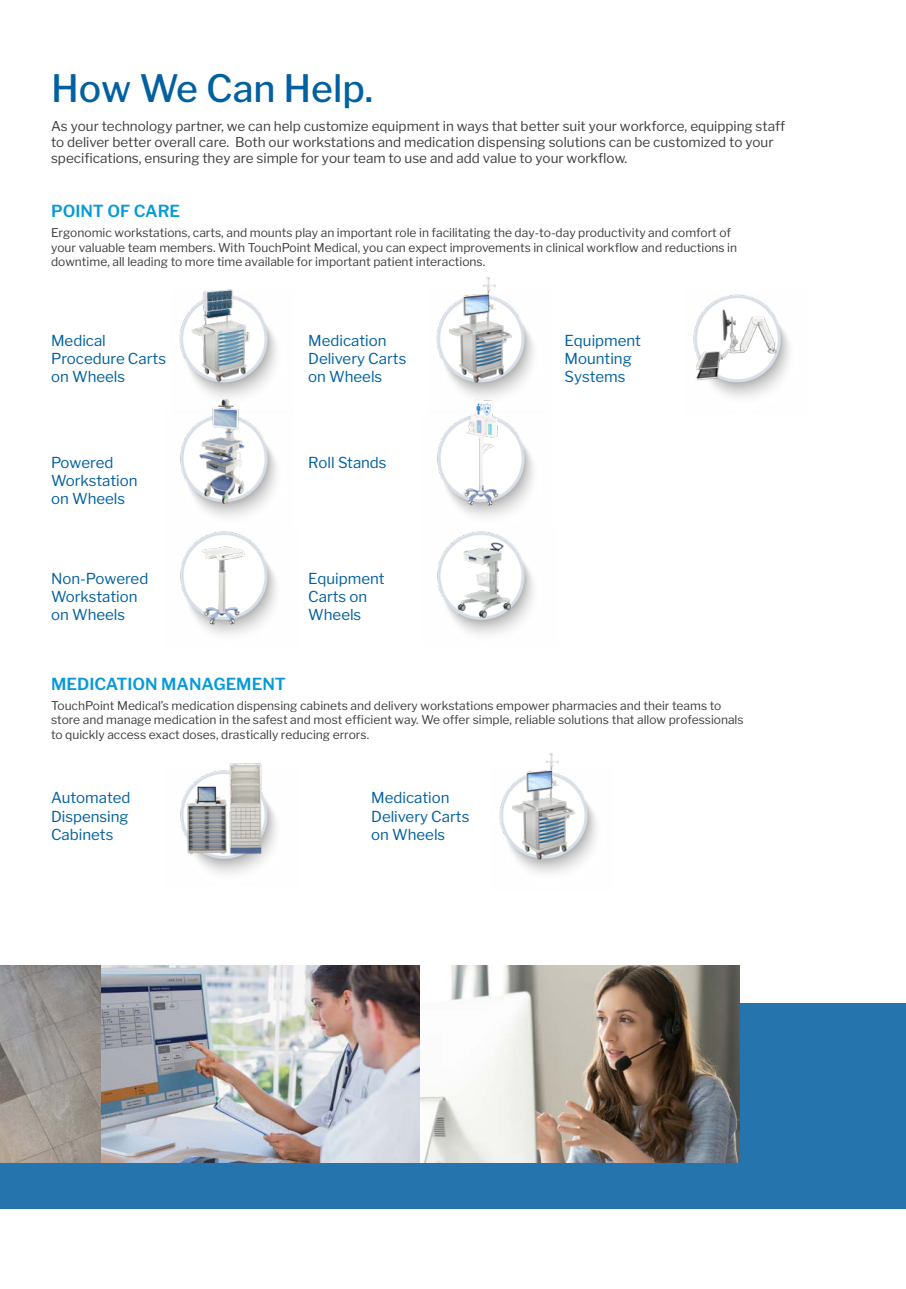
<style>
.page{position:relative;width:906px;height:1289px;background:#fff}
.page>*{position:absolute;margin:0;border:0;box-sizing:border-box;transform-origin:0 0}
.Page_Titles2-Blue_La{font:500 37.5px "Libre Franklin";color:#0060a0}
.Header_z-2_how_we_ca{font:600 16.5px "Libre Franklin";color:#069ad9}
.Header_z{font:15px/18px "Libre Franklin";color:#0060a0}
.Copy_4{font:13.5px/16.2px "Libre Franklin";color:#3e3e3f}
.copy_90_black_-_2{font:12px/14.4px "Libre Franklin";color:#3e3e3f}
</style>
<div class="page">
<div style="left:0;top:1002px;width:906px;height:206px;background:#2574ae"></div>
<img style="left:101px;top:965px;width:638px;height:197px">
<img style="left:0;top:965px;width:101px;height:197px">
<img style="left:190px;top:770px;width:87px;height:104px">
<img style="left:226px;top:763px;width:39px;height:91px">
<img style="left:180px;top:785px;width:62px;height:69px">
<img style="left:499px;top:788px;width:98px;height:86px">
<img style="left:509px;top:753px;width:77px;height:113px">
<img style="left:180px;top:531px;width:97px;height:104px">
<img style="left:201px;top:547px;width:45px;height:77px">
<img style="left:437px;top:531px;width:97px;height:104px">
<img style="left:200px;top:341px;width:77px;height:59px">
<img style="left:436px;top:312px;width:98px;height:86px">
<img style="left:693px;top:294px;width:97px;height:104px">
<img style="left:179px;top:289px;width:96px;height:97px">
<img style="left:446px;top:276px;width:77px;height:113px">
<img style="left:455px;top:540px;width:60px;height:80px">
<img style="left:180px;top:423px;width:97px;height:94px">
<img style="left:457px;top:460px;width:77px;height:57px">
<img style="left:197px;top:400px;width:53px;height:104px">
<img style="left:437px;top:399px;width:95px;height:106px">
<img style="left:695px;top:309px;width:81px;height:71px">
<p class="Page_Titles2-Blue_La" style="left:51px;top:66px;width:324px">How We Can Help.</p>
<p class="Copy_4" style="left:51px;top:118px;width:736px">As your technology partner, we can help customize equipment in ways that better suit your workforce, equipping staff to deliver better overall care. Both our workstations and medication dispensing solutions can be customized to your specifications, ensuring they are simple for your team to use and add value to your workflow.</p>
<p class="Header_z-2_how_we_ca" style="left:51px;top:201px;width:131px">POINT OF CARE</p>
<p class="copy_90_black_-_2" style="left:51px;top:226px;width:687px">Ergonomic workstations, carts, and mounts play an important role in facilitating the day-to-day productivity and comfort of your valuable team members. With TouchPoint Medical, you can expect improvements in clinical workflow and reductions in downtime, all leading to more time available for important patient interactions.</p>
<p class="Header_z" style="left:51px;top:331px;width:116px">Medical<br>Procedure Carts on Wheels</p>
<p class="Header_z" style="left:308px;top:331px;width:100px">Medication<br>Delivery Carts on Wheels</p>
<p class="Header_z" style="left:564px;top:331px;width:78px">Equipment<br>Mounting<br>Systems</p>
<p class="Header_z" style="left:51px;top:453px;width:88px">Powered<br>Workstation on Wheels</p>
<p class="Header_z" style="left:308px;top:453px;width:80px">Roll Stands</p>
<p class="Header_z" style="left:51px;top:569px;width:99px">Non-Powered<br>Workstation on Wheels</p>
<p class="Header_z" style="left:308px;top:569px;width:78px">Equipment<br>Carts on<br>Wheels</p>
<p class="Header_z-2_how_we_ca" style="left:51px;top:673px;width:236px">MEDICATION MANAGEMENT</p>
<p class="copy_90_black_-_2" style="left:51px;top:698px;width:694px">TouchPoint Medical’s medication dispensing cabinets and delivery workstations empower pharmacies and their teams to store and manage medication in the safest and most efficient way. We offer simple, reliable solutions that allow professionals to quickly access exact doses, drastically reducing errors.</p>
<p class="Header_z" style="left:51px;top:789px;width:81px;text-align:justify">Automated Dispensing Cabinets</p>
<p class="Header_z" style="left:371px;top:789px;width:100px">Medication<br>Delivery Carts on Wheels</p>
</div>
